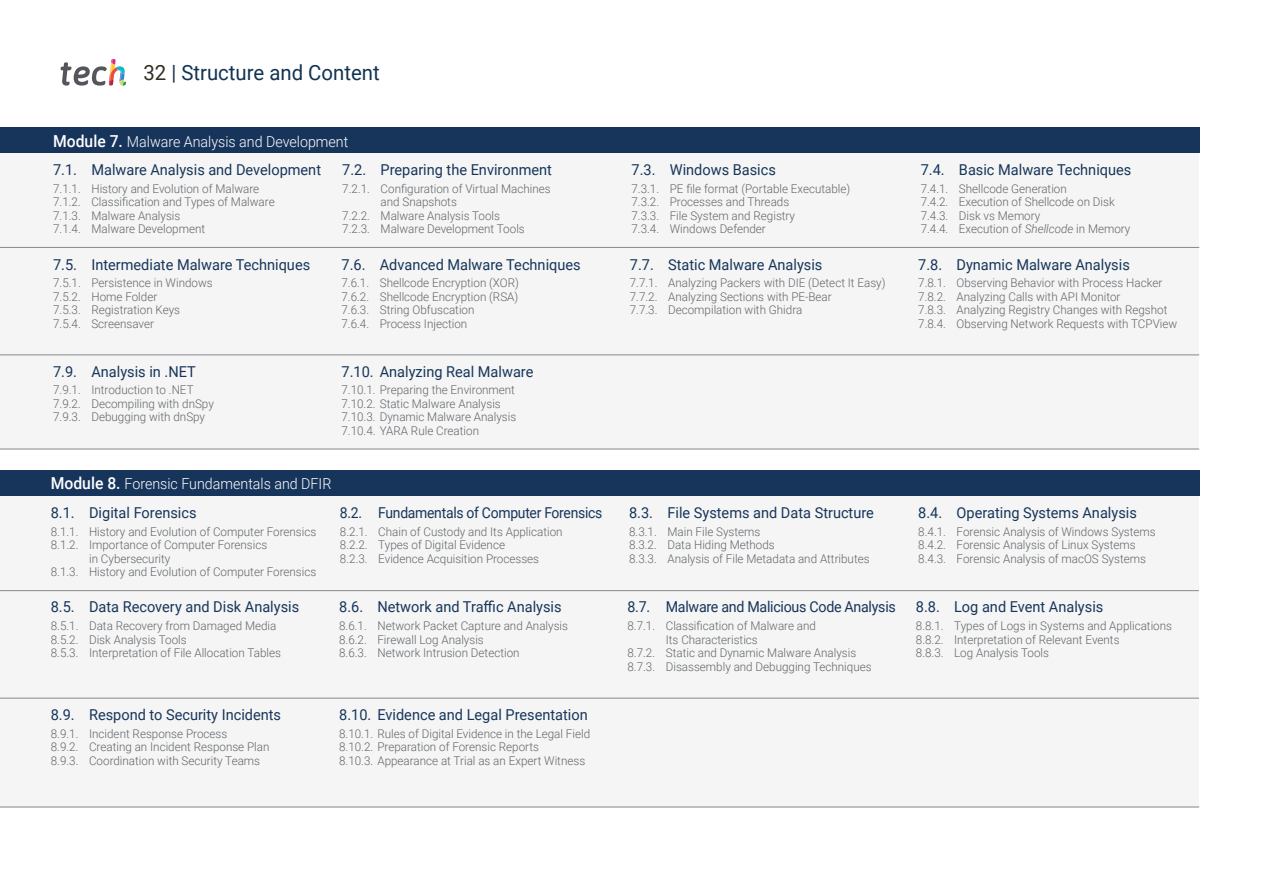
<style>
.page{position:relative;width:1263px;height:893px;background:#fff}
.page>*{position:absolute;margin:0;border:0;box-sizing:border-box;transform-origin:0 0}
.t1{font:21px "Roboto";color:#123352}
.t2{font:15px "Roboto";color:#17355b}
.t3{font:300 15px "Roboto";color:#fff;scale:.95 1}
.t4{font:15px "Roboto";letter-spacing:-.02em;color:#17355b;scale:.93 1}
.t5{font:15px "Roboto";letter-spacing:-.02em;color:#17355b;scale:.95 1}
.t6{font:300 12px/13.5px "Roboto";color:#61646a}
.s1{color:#312e20}
.s2{font-weight:500;font-size:16.5px}
.s3{font-style:italic}
</style>
<div class="page">
<div style="left:0;top:153px;width:1199px;height:296px;background:#f4f5f4"></div>
<div style="left:0;top:496px;width:1199px;height:311px;background:#f4f5f4"></div>
<div style="left:0;top:128px;width:1199px;height:25px;background:#17355b"></div>
<div style="left:0;top:470px;width:1199px;height:26px;background:#17355b"></div>
<hr style="left:0;top:247px;width:1199px;height:1px;background:#878a8e">
<hr style="left:0;top:590px;width:1199px;height:1px;background:#878a8e">
<hr style="left:0;top:355px;width:1199px;height:1px;background:#878a8e">
<hr style="left:0;top:698px;width:1199px;height:1px;background:#878a8e">
<hr style="left:0;top:449px;width:1199px;height:1px;background:#878a8e">
<hr style="left:0;top:807px;width:1199px;height:1px;background:#878a8e">
<svg style="left:61px;top:59px;width:65px;height:27px"></svg>
<h1 class="t1" style="left:144px;top:57px;width:238px"><span class="s1">32</span> | Structure and Content</h1>
<p class="t3" style="left:53px;top:131px;width:312px"><span class="s2">Module 7.</span> Malware Analysis and Development</p>
<p class="t2" style="left:53px;top:159px;width:269px">7.1. Malware Analysis and Development</p>
<p class="t6" style="left:53px;top:181px;width:223px">7.1.1. History and Evolution of Malware 7.1.2. Classification and Types of Malware 7.1.3. Malware Analysis<br>7.1.4. Malware Development</p>
<p class="t2" style="left:53px;top:254px;width:259px">7.5. Intermediate Malware Techniques</p>
<p class="t6" style="left:53px;top:276px;width:161px">7.5.1. Persistence in Windows<br>7.5.2. Home Folder<br>7.5.3. Registration Keys<br>7.5.4. Screensaver</p>
<p class="t2" style="left:53px;top:361px;width:144px">7.9. Analysis in .NET</p>
<p class="t6" style="left:53px;top:383px;width:162px">7.9.1. Introduction to .NET<br>7.9.2. Decompiling with dnSpy<br>7.9.3. Debugging with dnSpy</p>
<p class="t2" style="left:342px;top:159px;width:211px">7.2. Preparing the Environment</p>
<p class="t6" style="left:342px;top:181px;width:210px">7.2.1. Configuration of Virtual Machines</p>
<p class="t6" style="left:381px;top:195px;width:78px">and Snapshots</p>
<p class="t6" style="left:342px;top:208px;width:159px">7.2.2. Malware Analysis Tools</p>
<p class="t6" style="left:342px;top:222px;width:184px">7.2.3. Malware Development Tools</p>
<p class="t2" style="left:341px;top:254px;width:241px">7.6. Advanced Malware Techniques</p>
<p class="t6" style="left:341px;top:276px;width:179px">7.6.1. Shellcode Encryption (XOR)<br>7.6.2. Shellcode Encryption (RSA)<br>7.6.3. String Obfuscation<br>7.6.4. Process Injection</p>
<p class="t2" style="left:341px;top:361px;width:193px">7.10. Analyzing Real Malware</p>
<p class="t6" style="left:341px;top:383px;width:176px">7.10.1. Preparing the Environment<br>7.10.2. Static Malware Analysis<br>7.10.3. Dynamic Malware Analysis<br>7.10.4. YARA Rule Creation</p>
<p class="t3" style="left:51px;top:474px;width:297px"><span class="s2">Module 8.</span> Forensic Fundamentals and DFIR</p>
<p class="t2" style="left:51px;top:502px;width:147px">8.1. Digital Forensics</p>
<p class="t6" style="left:51px;top:524px;width:267px">8.1.1. History and Evolution of Computer Forensics</p>
<p class="t6" style="left:51px;top:538px;width:218px">8.1.2. Importance of Computer Forensics</p>
<p class="t6" style="left:89px;top:551px;width:83px">in Cybersecurity</p>
<p class="t6" style="left:51px;top:565px;width:267px">8.1.3. History and Evolution of Computer Forensics</p>
<p class="t2" style="left:51px;top:596px;width:250px">8.5. Data Recovery and Disk Analysis</p>
<p class="t6" style="left:51px;top:619px;width:232px">8.5.1. Data Recovery from Damaged Media<br>8.5.2. Disk Analysis Tools<br>8.5.3. Interpretation of File Allocation Tables</p>
<p class="t4" style="left:340px;top:502px;width:284px">8.2. Fundamentals of Computer Forensics</p>
<p class="t6" style="left:340px;top:524px;width:224px">8.2.1. Chain of Custody and Its Application<br>8.2.2. Types of Digital Evidence<br>8.2.3. Evidence Acquisition Processes</p>
<p class="t2" style="left:339px;top:596px;width:224px">8.6. Network and Traffic Analysis</p>
<p class="t6" style="left:339px;top:619px;width:230px">8.6.1. Network Packet Capture and Analysis<br>8.6.2. Firewall Log Analysis<br>8.6.3. Network Intrusion Detection</p>
<p class="t2" style="left:51px;top:704px;width:232px">8.9. Respond to Security Incidents</p>
<p class="t6" style="left:51px;top:726px;width:220px">8.9.1. Incident Response Process<br>8.9.2. Creating an Incident Response Plan<br>8.9.3. Coordination with Security Teams</p>
<p class="t2" style="left:339px;top:704px;width:250px">8.10. Evidence and Legal Presentation</p>
<p class="t6" style="left:339px;top:726px;width:253px">8.10.1. Rules of Digital Evidence in the Legal Field<br>8.10.2. Preparation of Forensic Reports<br>8.10.3. Appearance at Trial as an Expert Witness</p>
<p class="t2" style="left:631px;top:159px;width:146px">7.3. Windows Basics</p>
<p class="t6" style="left:631px;top:181px;width:220px">7.3.1. PE file format (Portable Executable)<br>7.3.2. Processes and Threads<br>7.3.3. File System and Registry<br>7.3.4. Windows Defender</p>
<p class="t2" style="left:630px;top:254px;width:194px">7.7. Static Malware Analysis</p>
<p class="t6" style="left:630px;top:276px;width:257px">7.7.1. Analyzing Packers with DIE (Detect It Easy)<br>7.7.2. Analyzing Sections with PE-Bear<br>7.7.3. Decompilation with Ghidra</p>
<p class="t2" style="left:921px;top:159px;width:212px">7.4. Basic Malware Techniques</p>
<p class="t6" style="left:921px;top:181px;width:211px">7.4.1. Shellcode Generation<br>7.4.2. Execution of Shellcode on Disk<br>7.4.3. Disk vs Memory<br>7.4.4. Execution of <span class="s3">Shellcode</span> in Memory</p>
<p class="t2" style="left:918px;top:254px;width:213px">7.8. Dynamic Malware Analysis</p>
<p class="t6" style="left:918px;top:276px;width:261px">7.8.1. Observing Behavior with Process Hacker 7.8.2. Analyzing Calls with API Monitor<br>7.8.3. Analyzing Registry Changes with Regshot 7.8.4. Observing Network Requests with TCPView</p>
<p class="t2" style="left:629px;top:502px;width:246px">8.3. File Systems and Data Structure</p>
<p class="t6" style="left:629px;top:524px;width:242px">8.3.1. Main File Systems<br>8.3.2. Data Hiding Methods<br>8.3.3. Analysis of File Metadata and Attributes</p>
<p class="t5" style="left:627px;top:596px;width:284px">8.7. Malware and Malicious Code Analysis</p>
<p class="t6" style="left:627px;top:619px;width:190px">8.7.1. Classification of Malware and</p>
<p class="t6" style="left:666px;top:632px;width:94px">Its Characteristics</p>
<p class="t6" style="left:627px;top:646px;width:230px">8.7.2. Static and Dynamic Malware Analysis</p>
<p class="t6" style="left:627px;top:659px;width:246px">8.7.3. Disassembly and Debugging Techniques</p>
<p class="t2" style="left:918px;top:502px;width:220px">8.4. Operating Systems Analysis</p>
<p class="t6" style="left:918px;top:524px;width:239px">8.4.1. Forensic Analysis of Windows Systems<br>8.4.2. Forensic Analysis of Linux Systems<br>8.4.3. Forensic Analysis of macOS Systems</p>
<p class="t2" style="left:916px;top:596px;width:189px">8.8. Log and Event Analysis</p>
<p class="t6" style="left:916px;top:619px;width:258px">8.8.1. Types of Logs in Systems and Applications<br>8.8.2. Interpretation of Relevant Events<br>8.8.3. Log Analysis Tools</p>
</div>
